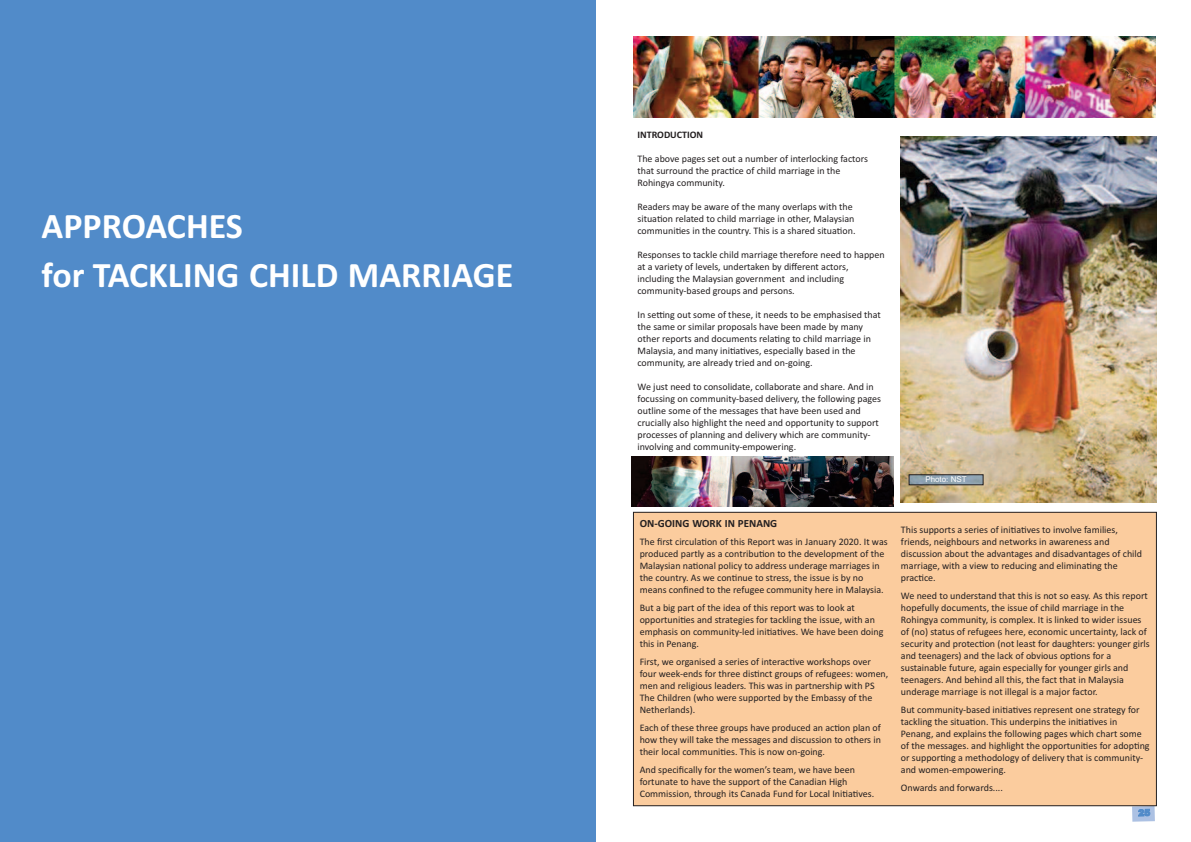
<style>
.page{position:relative;width:1191px;height:842px;background:#fff}
.page>*{position:absolute;margin:0;border:0;box-sizing:border-box;transform-origin:0 0}
.t1{font:700 36px/49.2px "Calibri";color:#fff}
.t2{font:700 11px "Calibri";color:#231f20}
.t3{font:10px/12px "Calibri";color:#231f20}
.t4{font:700 10px "Calibri";color:#231f20}
.t5{font:8px "Arial";color:#fff}
</style>
<div class="page">
<div style="left:0;top:0;width:595px;height:842px;background:#518bc9"></div>
<img style="left:633px;top:36px;width:522px;height:81px">
<img style="left:900px;top:136px;width:256px;height:367px">
<div style="left:909px;top:475px;width:74px;height:10px;background:#8fa3b2"></div>
<div style="left:909px;top:475px;width:74px;height:10px;border:1px solid #231f20"></div>
<div style="left:633px;top:512px;width:523px;height:294px;background:#fbcc9e"></div>
<div style="left:633px;top:512px;width:523px;height:294px;border:1px solid #231f20"></div>
<img style="left:631px;top:456px;width:262px;height:51px">
<svg style="left:1132px;top:806px;width:22px;height:16px"></svg>
<h1 class="t1" style="left:42px;top:201px;width:473px">APPROACHES<br>for TACKLING CHILD MARRIAGE</h1>
<p class="t4" style="left:637px;top:128px;width:67px">INTRODUCTION</p>
<p class="t3" style="left:637px;top:152px;width:232px">The above pages set out a number of interlocking factors that surround the practice of child marriage in the<br>Rohingya community.</p>
<p class="t3" style="left:637px;top:200px;width:219px">Readers may be aware of the many overlaps with the situation related to child marriage in other, Malaysian communities in the country. This is a shared situation.</p>
<p class="t3" style="left:637px;top:248px;width:249px">Responses to tackle child marriage therefore need to happen at a variety of levels, undertaken by different actors, including the Malaysian government and including community-based groups and persons.</p>
<p class="t3" style="left:637px;top:308px;width:245px">In setting out some of these, it needs to be emphasised that the same or similar proposals have been made by many other reports and documents relating to child marriage in Malaysia, and many initiatives, especially based in the community, are already tried and on-going.</p>
<p class="t3" style="left:637px;top:380px;width:245px">We just need to consolidate, collaborate and share. And in focussing on community-based delivery, the following pages outline some of the messages that have been used and crucially also highlight the need and opportunity to support processes of planning and delivery which are community&shy;involving and community-empowering.</p>
<p class="t5" style="left:925px;top:474px;width:43px">Photo: NST</p>
<p class="t2" style="left:639px;top:517px;width:139px">ON-GOING WORK IN PENANG</p>
<p class="t3" style="left:639px;top:535px;width:249px">The first circulation of this Report was in January 2020. It was produced partly as a contribution to the development of the Malaysian national policy to address underage marriages in the country. As we continue to stress, the issue is by no means confined to the refugee community here in Malaysia.</p>
<p class="t3" style="left:639px;top:601px;width:245px">But a big part of the idea of this report was to look at opportunities and strategies for tackling the issue, with an emphasis on community-led initiatives. We have been doing this in Penang.</p>
<p class="t3" style="left:639px;top:655px;width:250px">First, we organised a series of interactive workshops over four week-ends for three distinct groups of refugees: women, men and religious leaders. This was in partnership with PS The Children (who were supported by the Embassy of the Netherlands).</p>
<p class="t3" style="left:639px;top:721px;width:243px;text-align:justify">Each of these three groups have produced an action plan of how they will take the messages and discussion to others in their local communities. This is now on-going.</p>
<p class="t3" style="left:639px;top:763px;width:236px">And specifically for the women’s team, we have been fortunate to have the support of the Canadian High<br>Commission, through its Canada Fund for Local Initiatives.</p>
<p class="t3" style="left:901px;top:523px;width:243px">This supports a series of initiatives to involve families, friends, neighbours and networks in awareness and discussion about the advantages and disadvantages of child marriage, with a view to reducing and eliminating the practice.</p>
<p class="t3" style="left:901px;top:589px;width:250px">We need to understand that this is not so easy. As this report hopefully documents, the issue of child marriage in the Rohingya community, is complex. It is linked to wider issues of (no) status of refugees here, economic uncertainty, lack of security and protection (not least for daughters: younger girls and teenagers) and the lack of obvious options for a sustainable future, again especially for younger girls and teenagers. And behind all this, the fact that in Malaysia underage marriage is not illegal is a major factor.</p>
<p class="t3" style="left:901px;top:703px;width:250px">But community-based initiatives represent one strategy for tackling the situation. This underpins the initiatives in Penang, and explains the following pages which chart some of the messages. and highlight the opportunities for adopting or supporting a methodology of delivery that is community&shy;and women-empowering.</p>
<p class="t3" style="left:901px;top:781px;width:104px">Onwards and forwards....</p>
</div>
